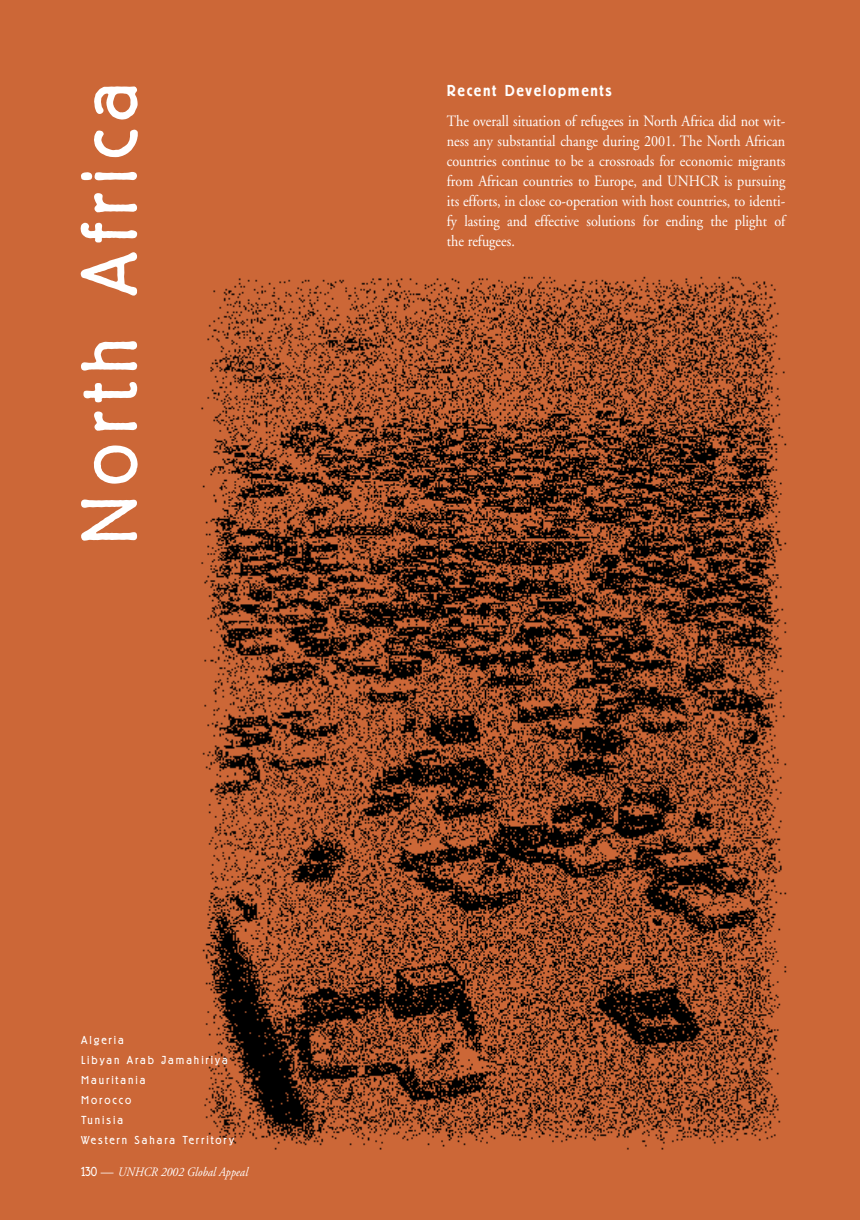
<style>
.page{position:relative;width:860px;height:1220px;background:#fff}
.page>*{position:absolute;margin:0;border:0;box-sizing:border-box;transform-origin:0 0}
.t1{font:300 78.3px "Berliner Grotesk";letter-spacing:.11em;color:#fff}
.t2{font:15.6px/20px "Adobe Garamond";color:#fff;text-align:justify;scale:.9 1}
.t3{font:500 15.6px "Berliner Grotesk";letter-spacing:.105em;color:#fff}
.t4{font:italic 12.9px "Adobe Garamond";color:#fff;scale:.9 1}
.t5{font:300 11.4px/20px "Berliner Grotesk";letter-spacing:.17em;color:#fff}
.s1{font-family:"Berliner Grotesk";font-weight:300;font-style:normal}
.s2{font-style:normal;font-size:14.25px}
</style>
<div class="page">
<div style="left:0;top:0;width:859px;height:1219px;background:#cc6737"></div>
<img style="left:201px;top:276px;width:586px;height:874px">
<h1 class="t1" style="left:81px;top:545px;width:465px;rotate:-90deg">North Africa</h1>
<p class="t3" style="left:447px;top:85px;width:166px">Recent Developments</p>
<p class="t2" style="left:447px;top:112px;width:378px">The overall situation of refugees in North Africa did not wit&shy;ness any substantial change during 2001. The North African countries continue to be a crossroads for economic migrants from African countries to Europe, and UNHCR is pursuing its efforts, in close co-operation with host countries, to identi&shy;fy lasting and effective solutions for ending the plight of the refugees.</p>
<p class="t5" style="left:81px;top:1030px;width:154px">Algeria<br>Libyan Arab Jamahiriya<br>Mauritania<br>Morocco<br>Tunisia<br>Western Sahara Territory</p>
<p class="t4" style="left:81px;top:1165px;width:186px"><span class="s1">130</span> <span class="s2">—</span> UNHCR 2002 Global Appeal</p>
</div>
